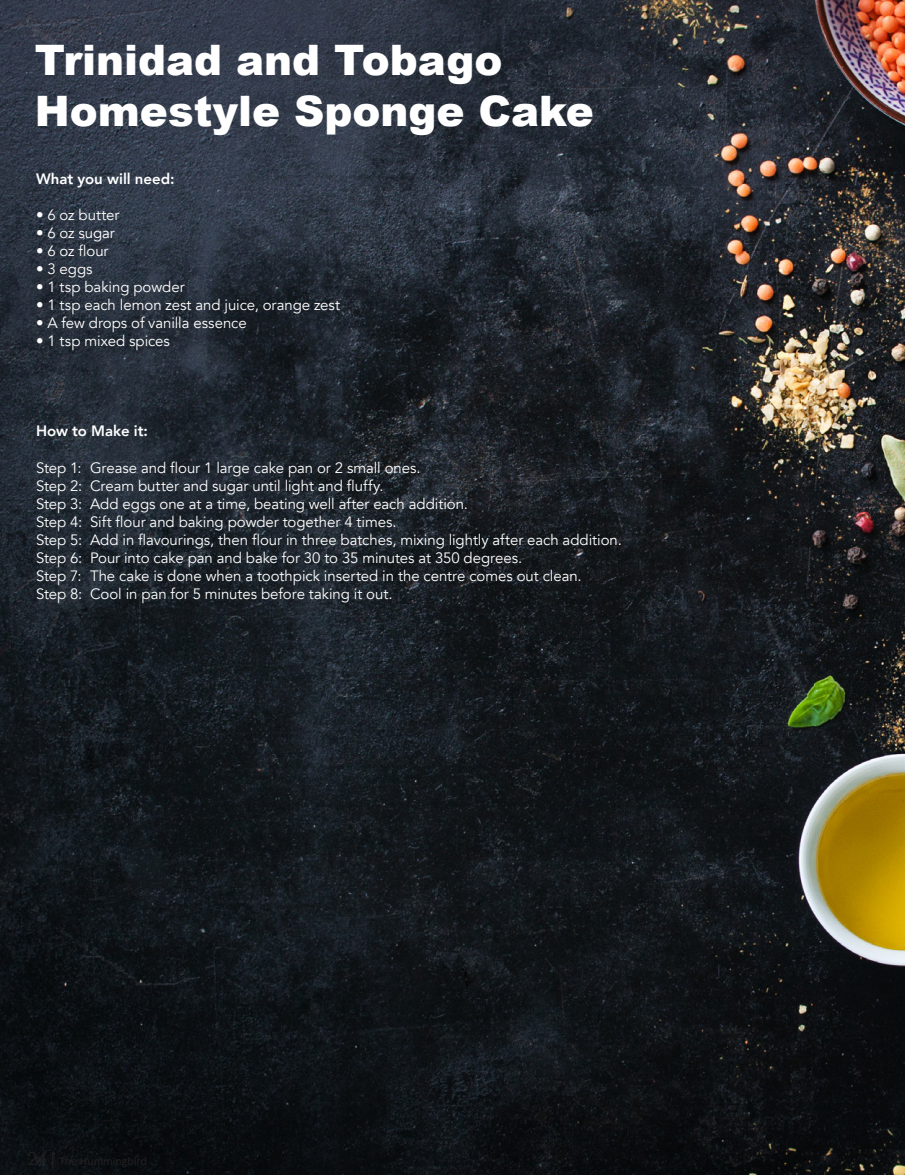
<style>
.page{position:relative;width:905px;height:1175px;background:#fff}
.page>*{position:absolute;margin:0;border:0;box-sizing:border-box;transform-origin:0 0}
.t1{font:900 42px "Arial";color:#fff}
.t2{font:15px "Avenir";letter-spacing:-.005em;color:#fff}
.t3{font:800 15px "Avenir";color:#fff}
</style>
<div class="page">
<img style="left:0;top:0;width:904px;height:1174px">
<p class="t1" style="left:35px;top:30px;width:469px">Trinidad and Tobago</p>
<p class="t1" style="left:35px;top:80px;width:560px">Homestyle Sponge Cake</p>
<p class="t3" style="left:36px;top:165px;width:140px">What you will need:</p>
<p class="t2" style="left:36px;top:206px;width:85px">• 6 oz butter</p>
<p class="t2" style="left:36px;top:224px;width:80px">• 6 oz sugar</p>
<p class="t2" style="left:36px;top:242px;width:74px">• 6 oz flour</p>
<p class="t2" style="left:36px;top:260px;width:58px">• 3 eggs</p>
<p class="t2" style="left:36px;top:278px;width:150px">• 1 tsp baking powder</p>
<p class="t2" style="left:36px;top:296px;width:306px">• 1 tsp each lemon zest and juice, orange zest</p>
<p class="t2" style="left:36px;top:314px;width:212px">• A few drops of vanilla essence</p>
<p class="t2" style="left:36px;top:332px;width:135px">• 1 tsp mixed spices</p>
<p class="t3" style="left:36px;top:417px;width:113px">How to Make it:</p>
<p class="t2" style="left:36px;top:458px;width:386px">Step 1: Grease and flour 1 large cake pan or 2 small ones.</p>
<p class="t2" style="left:36px;top:476px;width:349px">Step 2: Cream butter and sugar until light and fluffy.</p>
<p class="t2" style="left:36px;top:494px;width:433px">Step 3: Add eggs one at a time, beating well after each addition.</p>
<p class="t2" style="left:36px;top:512px;width:362px">Step 4: Sift flour and baking powder together 4 times.</p>
<p class="t2" style="left:36px;top:530px;width:587px">Step 5: Add in flavourings, then flour in three batches, mixing lightly after each addition.</p>
<p class="t2" style="left:36px;top:548px;width:488px">Step 6: Pour into cake pan and bake for 30 to 35 minutes at 350 degrees.</p>
<p class="t2" style="left:36px;top:566px;width:547px">Step 7: The cake is done when a toothpick inserted in the centre comes out clean.</p>
<p class="t2" style="left:36px;top:584px;width:358px">Step 8: Cool in pan for 5 minutes before taking it out.</p>
</div>
